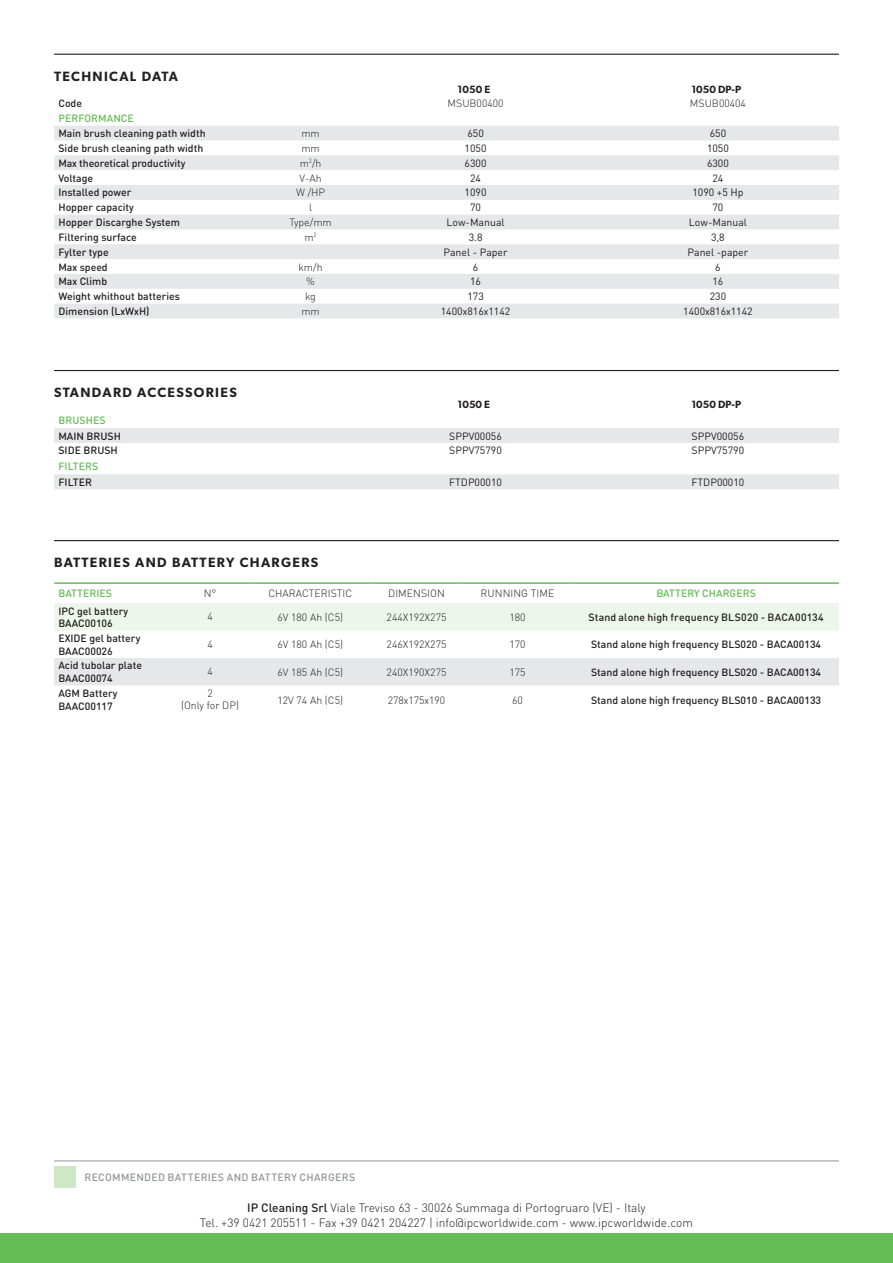
<style>
.page{position:relative;width:893px;height:1263px;background:#fff}
.page>*{position:absolute;margin:0;border:0;box-sizing:border-box;transform-origin:0 0}
.t1{font:600 13.5px "Gibson";letter-spacing:.1em;color:#231f20}
.t2{font:300 12px/14.4px "DIN Round Pro";color:#231f20;text-align:center}
.t3{font:500 10.5px/12.6px "DIN Round Pro";color:#231f20}
.t4{font:300 10.5px/12.6px "DIN Round Pro";color:#231f20;text-align:center}
.t5{font:10.5px "DIN Round Pro";color:#231f20}
.t6{font:500 10.5px "DIN Round Pro";letter-spacing:.005em;color:#65bd55}
.t7{font:500 10.5px "DIN Round Pro";letter-spacing:.03em;color:#939598}
.t8{font:600 10.5px "Gibson";color:#231f20}
.s1{font-weight:500}
</style>
<div class="page">
<div style="left:0;top:1233px;width:893px;height:30px;background:#65bd55"></div>
<hr style="left:54px;top:54px;width:785px;height:1px;background:#231f20">
<hr style="left:54px;top:370px;width:785px;height:1px;background:#231f20">
<hr style="left:54px;top:540px;width:785px;height:1px;background:#231f20">
<svg style="left:54px;top:126px;width:785px;height:192px;fill:#e6e7e9"></svg>
<div style="left:54px;top:428px;width:785px;height:15px;background:#e6e7e9"></div>
<div style="left:54px;top:474px;width:785px;height:15px;background:#e6e7e9"></div>
<div style="left:54px;top:603px;width:785px;height:27px;background:#edf6ea"></div>
<div style="left:54px;top:658px;width:785px;height:27px;background:#e6e7e9"></div>
<hr style="left:54px;top:582px;width:117px;height:2px;background:#65bd55">
<hr style="left:171px;top:582px;width:78px;height:2px;background:#65bd55">
<hr style="left:249px;top:582px;width:122px;height:2px;background:#65bd55">
<hr style="left:371px;top:582px;width:91px;height:2px;background:#65bd55">
<hr style="left:462px;top:582px;width:111px;height:2px;background:#65bd55">
<hr style="left:573px;top:582px;width:266px;height:2px;background:#65bd55">
<div style="left:54px;top:1166px;width:21px;height:22px;background:#cfe7c6"></div>
<hr style="left:54px;top:1160px;width:785px;height:1px;background:#939598">
<p class="t1" style="left:54px;top:68px;width:126px">TECHNICAL DATA</p>
<p class="t8" style="left:458px;top:83px;width:34px">1050 E</p>
<p class="t8" style="left:691px;top:83px;width:51px">1050 DP-P</p>
<p class="t3" style="left:58px;top:97px;width:25px">Code</p>
<p class="t4" style="left:448px;top:97px;width:58px">MSUB00400</p>
<p class="t4" style="left:690px;top:97px;width:58px">MSUB00404</p>
<p class="t6" style="left:58px;top:111px;width:77px">PERFORMANCE</p>
<p class="t3" style="left:58px;top:127px;width:149px">Main brush cleaning path width</p>
<p class="t4" style="left:301px;top:127px;width:20px">mm</p>
<p class="t5" style="left:467px;top:126px;width:18px">650</p>
<p class="t5" style="left:710px;top:126px;width:18px">650</p>
<p class="t3" style="left:58px;top:141px;width:146px">Side brush cleaning path width</p>
<p class="t4" style="left:301px;top:142px;width:20px">mm</p>
<p class="t5" style="left:465px;top:141px;width:23px">1050</p>
<p class="t5" style="left:707px;top:141px;width:23px">1050</p>
<p class="t3" style="left:58px;top:156px;width:129px">Max theoretical productivity</p>
<p class="t4" style="left:300px;top:156px;width:23px">m<sup>2</sup>/h</p>
<p class="t5" style="left:465px;top:156px;width:23px">6300</p>
<p class="t5" style="left:707px;top:156px;width:23px">6300</p>
<p class="t3" style="left:58px;top:171px;width:36px">Voltage</p>
<p class="t4" style="left:299px;top:171px;width:24px">V-Ah</p>
<p class="t5" style="left:470px;top:171px;width:12px">24</p>
<p class="t5" style="left:712px;top:171px;width:12px">24</p>
<p class="t3" style="left:58px;top:186px;width:74px">Installed power</p>
<p class="t4" style="left:296px;top:186px;width:31px">W /HP</p>
<p class="t5" style="left:465px;top:186px;width:23px">1090</p>
<p class="t5" style="left:692px;top:186px;width:53px">1090 +5 Hp</p>
<p class="t3" style="left:58px;top:201px;width:77px">Hopper capacity</p>
<p class="t4" style="left:309px;top:201px;width:5px">l</p>
<p class="t5" style="left:470px;top:200px;width:12px">70</p>
<p class="t5" style="left:712px;top:200px;width:12px">70</p>
<p class="t3" style="left:58px;top:216px;width:123px">Hopper Discarghe System</p>
<p class="t4" style="left:289px;top:216px;width:44px">Type/mm</p>
<p class="t5" style="left:446px;top:215px;width:60px">Low-Manual</p>
<p class="t5" style="left:689px;top:215px;width:60px">Low-Manual</p>
<p class="t3" style="left:58px;top:230px;width:80px">Filtering surface</p>
<p class="t4" style="left:304px;top:230px;width:14px">m<sup>2</sup></p>
<p class="t5" style="left:469px;top:230px;width:15px">3.8</p>
<p class="t5" style="left:711px;top:230px;width:15px">3,8</p>
<p class="t3" style="left:58px;top:245px;width:52px">Fylter type</p>
<p class="t5" style="left:444px;top:245px;width:66px">Panel - Paper</p>
<p class="t5" style="left:688px;top:245px;width:62px">Panel -paper</p>
<p class="t3" style="left:58px;top:260px;width:51px">Max speed</p>
<p class="t4" style="left:299px;top:260px;width:26px">km/h</p>
<p class="t5" style="left:473px;top:260px;width:7px">6</p>
<p class="t5" style="left:715px;top:260px;width:7px">6</p>
<p class="t3" style="left:58px;top:275px;width:50px">Max Climb</p>
<p class="t4" style="left:306px;top:275px;width:10px">%</p>
<p class="t5" style="left:470px;top:275px;width:12px">16</p>
<p class="t5" style="left:712px;top:275px;width:12px">16</p>
<p class="t3" style="left:58px;top:290px;width:123px">Weight whithout batteries</p>
<p class="t4" style="left:305px;top:290px;width:12px">kg</p>
<p class="t5" style="left:467px;top:289px;width:18px">173</p>
<p class="t5" style="left:710px;top:289px;width:18px">230</p>
<p class="t3" style="left:58px;top:304px;width:93px">Dimension (LxWxH)</p>
<p class="t4" style="left:301px;top:305px;width:20px">mm</p>
<p class="t5" style="left:441px;top:304px;width:71px">1400x816x1142</p>
<p class="t5" style="left:683px;top:304px;width:71px">1400x816x1142</p>
<p class="t1" style="left:54px;top:384px;width:184px">STANDARD ACCESSORIES</p>
<p class="t8" style="left:458px;top:398px;width:34px">1050 E</p>
<p class="t8" style="left:691px;top:398px;width:51px">1050 DP-P</p>
<p class="t6" style="left:58px;top:413px;width:49px">BRUSHES</p>
<p class="t3" style="left:58px;top:429px;width:64px">MAIN BRUSH</p>
<p class="t5" style="left:449px;top:429px;width:54px">SPPV00056</p>
<p class="t5" style="left:692px;top:429px;width:54px">SPPV00056</p>
<p class="t3" style="left:58px;top:444px;width:61px">SIDE BRUSH</p>
<p class="t5" style="left:449px;top:444px;width:54px">SPPV75790</p>
<p class="t5" style="left:692px;top:444px;width:54px">SPPV75790</p>
<p class="t6" style="left:58px;top:459px;width:41px">FILTERS</p>
<p class="t3" style="left:58px;top:475px;width:35px">FILTER</p>
<p class="t5" style="left:449px;top:475px;width:54px">FTDP00010</p>
<p class="t5" style="left:691px;top:475px;width:54px">FTDP00010</p>
<p class="t1" style="left:54px;top:554px;width:266px">BATTERIES AND BATTERY CHARGERS</p>
<p class="t6" style="left:58px;top:586px;width:55px">BATTERIES</p>
<p class="t4" style="left:204px;top:587px;width:14px">N°</p>
<p class="t4" style="left:268px;top:587px;width:85px">CHARACTERISTIC</p>
<p class="t4" style="left:388px;top:587px;width:58px">DIMENSION</p>
<p class="t4" style="left:481px;top:587px;width:75px">RUNNING TIME</p>
<p class="t6" style="left:656px;top:586px;width:101px">BATTERY CHARGERS</p>
<p class="t3" style="left:58px;top:604px;width:71px">IPC gel battery<br>BAAC00106</p>
<p class="t4" style="left:207px;top:610px;width:7px">4</p>
<p class="t4" style="left:277px;top:610px;width:67px">6V 180 Ah (C5)</p>
<p class="t4" style="left:387px;top:610px;width:61px">244X192X275</p>
<p class="t4" style="left:509px;top:610px;width:18px">180</p>
<p class="t3" style="left:589px;top:610px;width:237px">Stand alone high frequency BLS020 - BACA00134</p>
<p class="t3" style="left:58px;top:631px;width:83px">EXIDE gel battery<br>BAAC00026</p>
<p class="t4" style="left:207px;top:637px;width:7px">4</p>
<p class="t4" style="left:277px;top:638px;width:67px">6V 180 Ah (C5)</p>
<p class="t4" style="left:387px;top:638px;width:61px">246X192X275</p>
<p class="t4" style="left:509px;top:638px;width:18px">170</p>
<p class="t3" style="left:591px;top:638px;width:232px">Stand alone high frequency BLS020 - BACA00134</p>
<p class="t3" style="left:58px;top:659px;width:85px">Acid tubolar plate<br>BAAC00074</p>
<p class="t4" style="left:207px;top:665px;width:7px">4</p>
<p class="t4" style="left:277px;top:665px;width:67px">6V 185 Ah (C5)</p>
<p class="t4" style="left:387px;top:665px;width:61px">240X190X275</p>
<p class="t4" style="left:509px;top:665px;width:18px">175</p>
<p class="t3" style="left:591px;top:665px;width:232px">Stand alone high frequency BLS020 - BACA00134</p>
<p class="t3" style="left:58px;top:687px;width:61px">AGM Battery<br>BAAC00117</p>
<p class="t4" style="left:181px;top:686px;width:59px">2<br>(Only for DP)</p>
<p class="t4" style="left:277px;top:693px;width:67px">12V 74 Ah (C5)</p>
<p class="t4" style="left:388px;top:693px;width:59px">278x175x190</p>
<p class="t4" style="left:512px;top:693px;width:12px">60</p>
<p class="t3" style="left:591px;top:693px;width:232px">Stand alone high frequency BLS010 - BACA00133</p>
<p class="t7" style="left:85px;top:1170px;width:272px">RECOMMENDED BATTERIES AND BATTERY CHARGERS</p>
<p class="t2" style="left:200px;top:1200px;width:494px"><span class="s1">IP Cleaning Srl</span> Viale Treviso 63 - 30026 Summaga di Portogruaro (VE) - Italy<br>Tel. +39 0421 205511 - Fax +39 0421 204227 | info@ipcworldwide.com - www.ipcworldwide.com</p>
</div>
